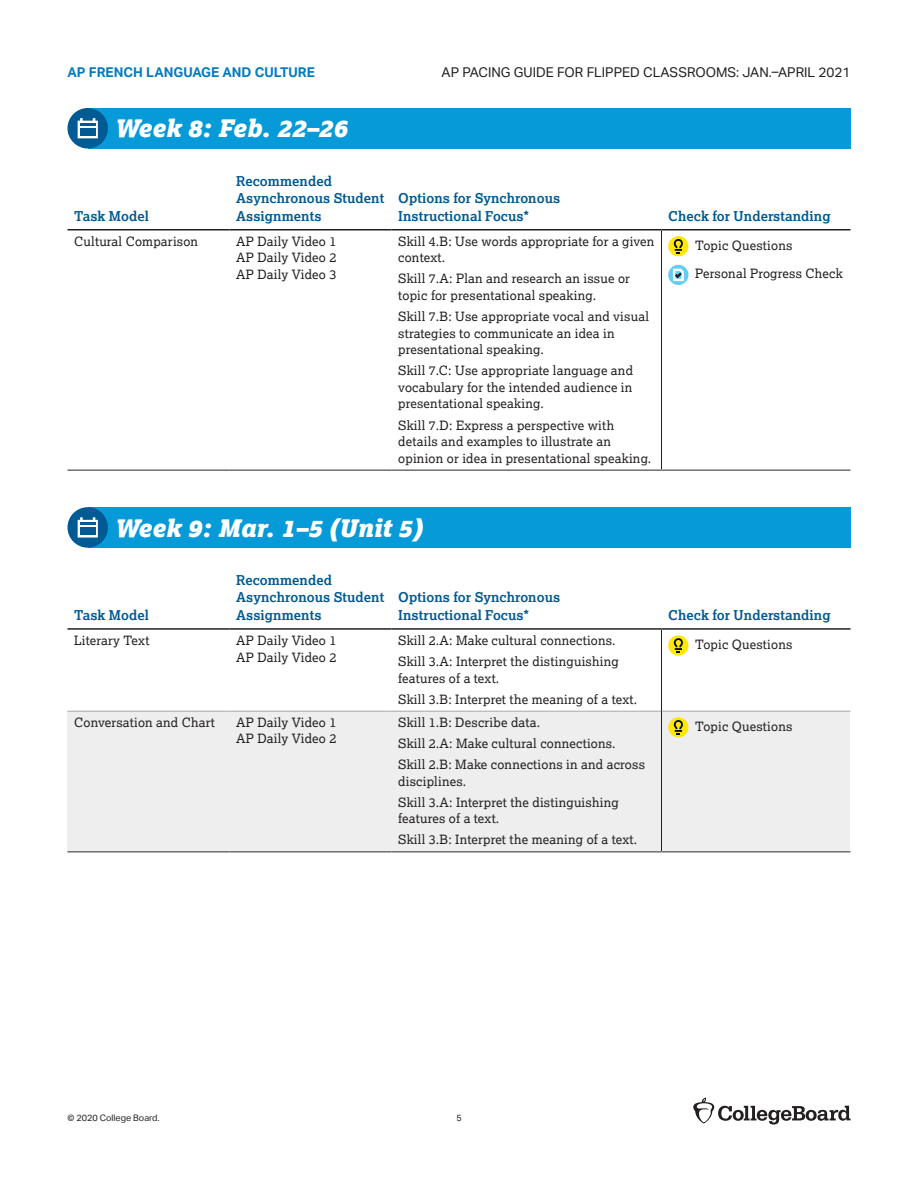
<style>
.page{position:relative;width:918px;height:1188px;background:#fff}
.page>*{position:absolute;margin:0;border:0;box-sizing:border-box;transform-origin:0 0}
.t1{font:italic 900 24px "Lexia";color:#fff}
.t2{font:700 13.5px/17.5px "Lexia";letter-spacing:.005em;color:#005a93}
.t3{font:13.5px "Aktiv Grotesk";color:#231f20}
.t4{font:700 13.5px "Aktiv Grotesk";color:#007bc3}
.t5{font:12.75px/16.5px "Lexia";letter-spacing:.015em;color:#231f20}
.t6{font:9px "Aktiv Grotesk";color:#231f20}
</style>
<div class="page">
<svg style="left:693px;top:1098px;width:157px;height:27px"></svg>
<div style="left:88px;top:108px;width:762px;height:40px;background:#069ad9"></div>
<svg style="left:68px;top:108px;width:40px;height:40px"></svg>
<div style="left:80px;top:128px;width:15px;height:8px;background:#005a93"></div>
<hr style="left:68px;top:229px;width:162px;height:2px;background:#231f20">
<hr style="left:230px;top:229px;width:162px;height:2px;background:#231f20">
<hr style="left:392px;top:229px;width:270px;height:2px;background:#231f20">
<hr style="left:662px;top:229px;width:188px;height:2px;background:#231f20">
<hr style="left:661px;top:231px;width:1px;height:238px;background:#231f20">
<hr style="left:68px;top:469px;width:162px;height:2px;background:#6c6d70">
<hr style="left:230px;top:469px;width:162px;height:2px;background:#6c6d70">
<hr style="left:392px;top:469px;width:270px;height:2px;background:#6c6d70">
<hr style="left:662px;top:469px;width:188px;height:2px;background:#6c6d70">
<div style="left:668px;top:236px;width:20px;height:20px;background:#ffe709;border-radius:50%"></div>
<svg style="left:673px;top:239px;width:10px;height:15px"></svg>
<div style="left:668px;top:265px;width:20px;height:20px;background:linear-gradient(to bottom,#62cdf3,#6cd0f4);border-radius:50%"></div>
<svg style="left:673px;top:269px;width:11px;height:12px"></svg>
<div style="left:88px;top:507px;width:762px;height:41px;background:#069ad9"></div>
<svg style="left:68px;top:507px;width:40px;height:41px"></svg>
<div style="left:68px;top:711px;width:162px;height:141px;background:#eeeeef"></div>
<div style="left:230px;top:711px;width:162px;height:141px;background:#eeeeef"></div>
<div style="left:392px;top:711px;width:270px;height:141px;background:#eeeeef"></div>
<div style="left:662px;top:711px;width:188px;height:141px;background:#eeeeef"></div>
<hr style="left:68px;top:628px;width:162px;height:2px;background:#231f20">
<hr style="left:230px;top:628px;width:162px;height:2px;background:#231f20">
<hr style="left:392px;top:628px;width:270px;height:2px;background:#231f20">
<hr style="left:662px;top:628px;width:188px;height:2px;background:#231f20">
<hr style="left:68px;top:711px;width:162px;height:1px;background:#a8a9ad">
<hr style="left:230px;top:711px;width:162px;height:1px;background:#a8a9ad">
<hr style="left:662px;top:711px;width:188px;height:1px;background:#a8a9ad">
<hr style="left:392px;top:711px;width:269px;height:1px;background:#a8a9ad">
<hr style="left:661px;top:630px;width:1px;height:81px;background:#231f20">
<hr style="left:661px;top:711px;width:1px;height:140px;background:#231f20">
<hr style="left:68px;top:851px;width:162px;height:2px;background:#6c6d70">
<hr style="left:230px;top:851px;width:162px;height:2px;background:#6c6d70">
<hr style="left:392px;top:851px;width:270px;height:2px;background:#6c6d70">
<hr style="left:662px;top:851px;width:188px;height:2px;background:#6c6d70">
<div style="left:668px;top:635px;width:20px;height:21px;background:#ffe709;border-radius:50%"></div>
<svg style="left:673px;top:638px;width:10px;height:15px"></svg>
<div style="left:668px;top:717px;width:20px;height:20px;background:#ffe709;border-radius:50%"></div>
<svg style="left:673px;top:720px;width:10px;height:15px"></svg>
<p class="t4" style="left:68px;top:65px;width:249px">AP FRENCH LANGUAGE AND CULTURE</p>
<p class="t3" style="left:442px;top:65px;width:410px">AP PACING GUIDE FOR FLIPPED CLASSROOMS: JAN.–APRIL 2021</p>
<h1 class="t1" style="left:115px;top:113px;width:234px">Week 8: Feb. 22–26</h1>
<p class="t2" style="left:74px;top:207px;width:76px">Task Model</p>
<p class="t2" style="left:236px;top:172px;width:150px">Recommended<br>Asynchronous Student<br>Assignments</p>
<p class="t2" style="left:398px;top:189px;width:164px">Options for Synchronous<br>Instructional Focus*</p>
<p class="t5" style="left:74px;top:233px;width:125px">Cultural Comparison</p>
<p class="t5" style="left:236px;top:233px;width:102px;text-align:justify">AP Daily Video 1<br>AP Daily Video 2<br>AP Daily Video 3</p>
<p class="t5" style="left:398px;top:233px;width:258px">Skill 4.B: Use words appropriate for a given context.</p>
<p class="t5" style="left:398px;top:270px;width:233px">Skill 7.A: Plan and research an issue or topic for presentational speaking.</p>
<p class="t5" style="left:398px;top:308px;width:252px">Skill 7.B: Use appropriate vocal and visual strategies to communicate an idea in presentational speaking.</p>
<p class="t5" style="left:398px;top:362px;width:236px;text-align:justify">Skill 7.C: Use appropriate language and vocabulary for the intended audience in presentational speaking.</p>
<p class="t5" style="left:398px;top:416px;width:255px">Skill 7.D: Express a perspective with details and examples to illustrate an opinion or idea in presentational speaking.</p>
<p class="t2" style="left:668px;top:207px;width:164px">Check for Understanding</p>
<p class="t5" style="left:695px;top:237px;width:99px">Topic Questions</p>
<p class="t5" style="left:695px;top:265px;width:149px">Personal Progress Check</p>
<h1 class="t1" style="left:115px;top:512px;width:310px">Week 9: Mar. 1–5 (Unit 5)</h1>
<p class="t2" style="left:74px;top:606px;width:76px">Task Model</p>
<p class="t2" style="left:236px;top:571px;width:150px">Recommended<br>Asynchronous Student<br>Assignments</p>
<p class="t2" style="left:398px;top:588px;width:164px">Options for Synchronous<br>Instructional Focus*</p>
<p class="t5" style="left:74px;top:632px;width:77px">Literary Text</p>
<p class="t5" style="left:236px;top:632px;width:102px">AP Daily Video 1<br>AP Daily Video 2</p>
<p class="t5" style="left:398px;top:629px;width:222px;line-height:21.1px">Skill 2.A: Make cultural connections.<br>Skill 3.A: Interpret the distinguishing</p>
<p class="t5" style="left:398px;top:667px;width:241px;line-height:21.1px">features of a text.<br>Skill 3.B: Interpret the meaning of a text.</p>
<p class="t5" style="left:74px;top:714px;width:142px">Conversation and Chart</p>
<p class="t5" style="left:236px;top:714px;width:102px">AP Daily Video 1<br>AP Daily Video 2</p>
<p class="t5" style="left:398px;top:711px;width:248px;line-height:21.1px">Skill 1.B: Describe data.<br>Skill 2.A: Make cultural connections.<br>Skill 2.B: Make connections in and across</p>
<p class="t5" style="left:398px;top:770px;width:222px;line-height:21.1px">disciplines.<br>Skill 3.A: Interpret the distinguishing</p>
<p class="t5" style="left:398px;top:808px;width:241px;line-height:21.1px">features of a text.<br>Skill 3.B: Interpret the meaning of a text.</p>
<p class="t2" style="left:668px;top:606px;width:164px">Check for Understanding</p>
<p class="t5" style="left:695px;top:636px;width:99px">Topic Questions</p>
<p class="t5" style="left:695px;top:718px;width:99px">Topic Questions</p>
<p class="t6" style="left:68px;top:1113px;width:94px">© 2020 College Board.</p>
<p class="t6" style="left:456px;top:1113px;width:7px">5</p>
</div>
